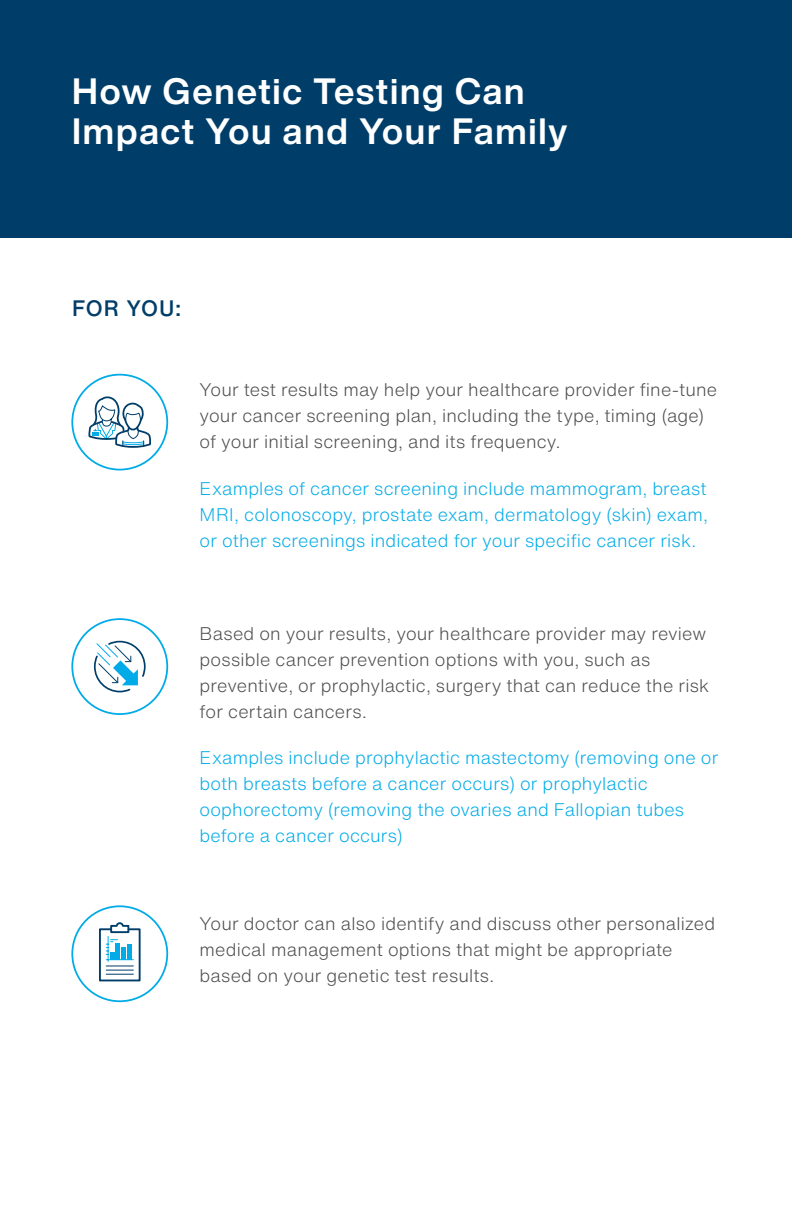
<style>
.page{position:relative;width:792px;height:1224px;background:#fff}
.page>*{position:absolute;margin:0;border:0;box-sizing:border-box;transform-origin:0 0}
.Titles{font:700 36px/40px "Helvetica Now Display";letter-spacing:.05em;color:#fff}
.whitney_sub_head{font:500 22px "Helvetica Now Text";letter-spacing:.04em;color:#003e69}
.Section_text{font:300 18px/26px "Helvetica Now Text";letter-spacing:.01em;color:#4b4c4d}
.Section_text-2{font:300 18px/26px "Helvetica Now Text";letter-spacing:.01em;color:#00abe7;text-align:justify}
</style>
<div class="page">
<div style="left:0;top:0;width:792px;height:237px;background:#003e69"></div>
<svg style="left:93px;top:640px;width:53px;height:53px"></svg>
<div style="left:71px;top:618px;width:97px;height:97px;border:2px solid #00abe7;border-radius:50%"></div>
<div style="left:71px;top:905px;width:97px;height:97px;border:2px solid #00abe7;border-radius:50%"></div>
<div style="left:71px;top:374px;width:97px;height:97px;border:2px solid #00abe7;border-radius:50%"></div>
<svg style="left:88px;top:397px;width:63px;height:51px"></svg>
<svg style="left:99px;top:922px;width:42px;height:60px"></svg>
<hr style="left:116px;top:943px;width:4px;height:17px;background:#00abe8">
<hr style="left:122px;top:948px;width:4px;height:12px;background:#00abe8">
<div style="left:127px;top:945px;width:5px;height:15px;background:#00abe8"></div>
<p class="Titles" style="left:72px;top:71px;width:497px">How Genetic Testing Can<br>Impact You and Your Family</p>
<p class="whitney_sub_head" style="left:72px;top:292px;width:111px">FOR YOU:</p>
<p class="Section_text" style="left:200px;top:376px;width:519px">Your test results may help your healthcare provider fine-tune your cancer screening plan, including the type, timing (age) of your initial screening, and its frequency.</p>
<p class="Section_text-2" style="left:200px;top:475px;width:510px">Examples of cancer screening include mammogram, breast MRI, colonoscopy, prostate exam, dermatology (skin) exam, or other screenings indicated for your specific cancer risk.</p>
<p class="Section_text" style="left:200px;top:620px;width:511px">Based on your results, your healthcare provider may review possible cancer prevention options with you, such as preventive, or prophylactic, surgery that can reduce the risk for certain cancers.</p>
<p class="Section_text-2" style="left:200px;top:744px;width:520px;text-align:left">Examples include prophylactic mastectomy (removing one or both breasts before a cancer occurs) or prophylactic oophorectomy (removing the ovaries and Fallopian tubes before a cancer occurs)</p>
<p class="Section_text" style="left:200px;top:911px;width:517px">Your doctor can also identify and discuss other personalized medical management options that might be appropriate based on your genetic test results.</p>
</div>
